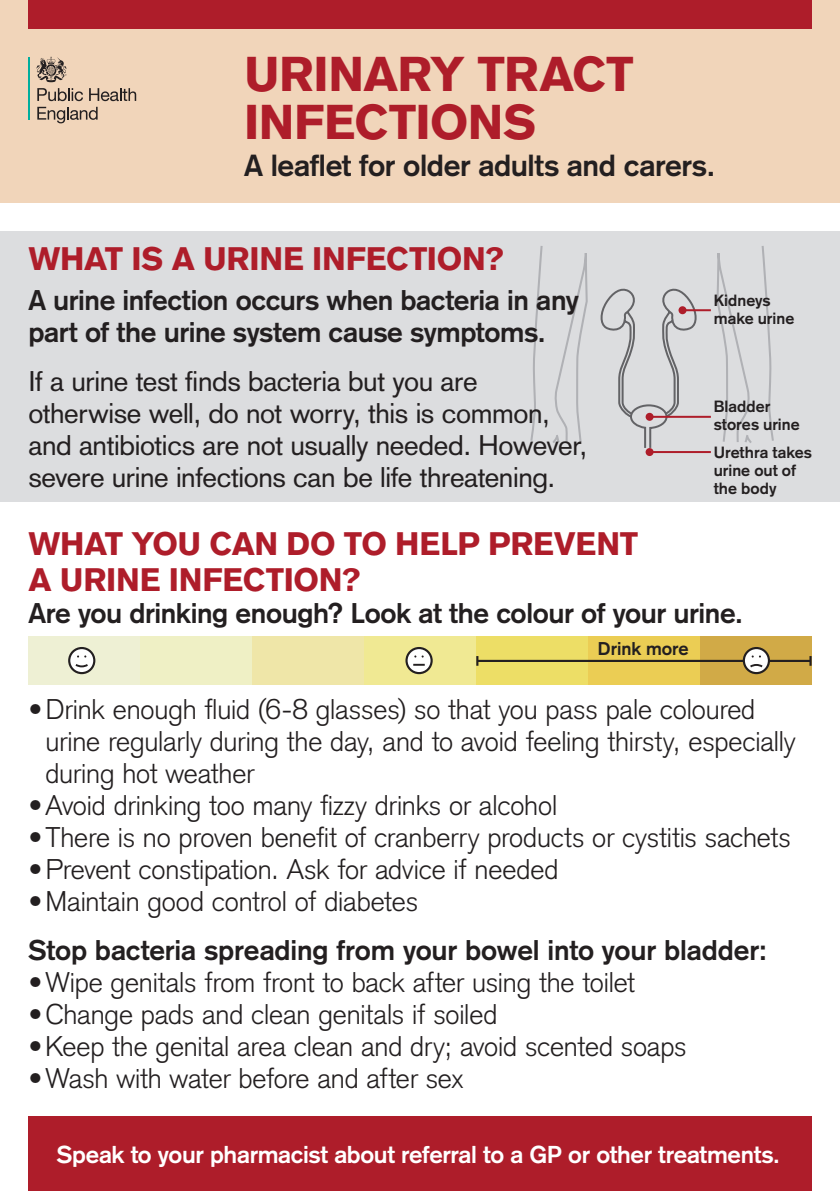
<style>
.page{position:relative;width:840px;height:1191px;background:#fff}
.page>*{position:absolute;margin:0;border:0;box-sizing:border-box;transform-origin:0 0}
.t1{font:900 48px/48px "Akzidenz Grotesk";letter-spacing:-.01em;color:#ae1d2a}
.t2{font:900 32px/36px "Akzidenz Grotesk";letter-spacing:-.01em;color:#ae1d2a}
.t3{font:700 30px "Akzidenz Grotesk";letter-spacing:-.015em;color:#231f20}
.t4{font:300 28px/32px "Akzidenz Grotesk";letter-spacing:-.005em;color:#231f20}
.t5{font:700 28px/32px "Akzidenz Grotesk";letter-spacing:-.01em;color:#231f20}
.t6{font:28px/32px "Akzidenz Grotesk";letter-spacing:-.015em;color:#231f20}
.t7{font:700 24px "Akzidenz Grotesk";letter-spacing:-.015em;color:#fff}
.t8{font:700 18.2px "Akzidenz Grotesk";letter-spacing:-.005em;color:#231f20}
.t9{font:700 16px/18px "Akzidenz Grotesk";color:#231f20}
</style>
<div class="page">
<div style="left:0;top:231px;width:839px;height:271px;background:#dcdddf"></div>
<div style="left:0;top:0;width:839px;height:203px;background:#f1d5ba"></div>
<svg style="left:716px;top:246px;width:58px;height:197px"></svg>
<svg style="left:530px;top:246px;width:58px;height:197px"></svg>
<div style="left:28px;top:636px;width:112px;height:49px;background:#eef0d4"></div>
<div style="left:140px;top:636px;width:112px;height:49px;background:#eff0c5"></div>
<div style="left:252px;top:636px;width:112px;height:49px;background:#efe6a8"></div>
<div style="left:364px;top:636px;width:111px;height:49px;background:#f0e993"></div>
<div style="left:475px;top:636px;width:112px;height:49px;background:#edde66"></div>
<div style="left:587px;top:636px;width:112px;height:49px;background:#ebcd54"></div>
<div style="left:699px;top:636px;width:112px;height:49px;background:#d1aa47"></div>
<svg style="left:69px;top:648px;width:25px;height:25px"></svg>
<div style="left:68px;top:647px;width:27px;height:27px;border:2px solid #231f20;border-radius:50%"></div>
<svg style="left:73px;top:655px;width:17px;height:13px"></svg>
<svg style="left:406px;top:648px;width:25px;height:25px"></svg>
<div style="left:405px;top:647px;width:27px;height:27px;border:2px solid #231f20;border-radius:50%"></div>
<svg style="left:413px;top:664px;width:11px;height:2px"></svg>
<hr style="left:477px;top:660px;width:333px;height:2px;background:#231f20">
<svg style="left:476px;top:656px;width:2px;height:10px"></svg>
<svg style="left:809px;top:656px;width:2px;height:10px"></svg>
<svg style="left:743px;top:648px;width:25px;height:25px"></svg>
<div style="left:742px;top:647px;width:27px;height:27px;border:2px solid #231f20;border-radius:50%"></div>
<svg style="left:747px;top:663px;width:17px;height:6px"></svg>
<svg style="left:600px;top:288px;width:99px;height:162px"></svg>
<hr style="left:682px;top:309px;width:28px;height:2px;background:#ae1d2a">
<div style="left:678px;top:306px;width:8px;height:8px;background:#ae1d2a;border-radius:50%"></div>
<hr style="left:649px;top:416px;width:61px;height:2px;background:#ae1d2a">
<div style="left:645px;top:413px;width:8px;height:8px;background:#ae1d2a;border-radius:50%"></div>
<hr style="left:649px;top:451px;width:61px;height:2px;background:#ae1d2a">
<div style="left:645px;top:448px;width:8px;height:8px;background:#ae1d2a;border-radius:50%"></div>
<div style="left:28px;top:0;width:783px;height:28px;background:#ae1d2a"></div>
<hr style="left:28px;top:57px;width:2px;height:63px;background:#00ae9e">
<svg style="left:36px;top:57px;width:31px;height:25px"></svg>
<svg style="left:37px;top:88px;width:46px;height:13px"></svg>
<svg style="left:89px;top:88px;width:47px;height:13px"></svg>
<svg style="left:37px;top:107px;width:60px;height:16px"></svg>
<div style="left:28px;top:1116px;width:783px;height:75px;background:#ae1d2a"></div>
<h1 class="t1" style="left:244px;top:49px;width:391px">URINARY TRACT<br>INFECTIONS</h1>
<p class="t3" style="left:244px;top:148px;width:472px">A leaflet for older adults and carers.</p>
<p class="t2" style="left:28px;top:241px;width:477px">WHAT IS A URINE INFECTION?</p>
<p class="t5" style="left:28px;top:284px;width:551px">A urine infection occurs when bacteria in any part of the urine system cause symptoms.</p>
<p class="t6" style="left:28px;top:365px;width:560px">If a urine test finds bacteria but you are otherwise well, do not worry, this is common, and antibiotics are not usually needed. However, severe urine infections can be life threatening.</p>
<p class="t2" style="left:28px;top:525px;width:611px">WHAT YOU CAN DO TO HELP PREVENT<br>A URINE INFECTION?</p>
<p class="t5" style="left:28px;top:596px;width:715px">Are you drinking enough? Look at the colour of your urine.</p>
<p class="t9" style="left:713px;top:291px;width:82px">Kidneys make urine</p>
<p class="t9" style="left:713px;top:397px;width:87px">Bladder stores urine</p>
<p class="t9" style="left:713px;top:443px;width:100px">Urethra takes urine out of the body</p>
<p class="t8" style="left:597px;top:637px;width:92px">Drink more</p>
<p class="t4" style="left:45px;top:693px;width:751px;text-indent:-17px">•Drink enough fluid (6-8 glasses) so that you pass pale coloured urine regularly during the day, and to avoid feeling thirsty, especially during hot weather</p>
<p class="t4" style="left:28px;top:789px;width:530px">•Avoid drinking too many fizzy drinks or alcohol</p>
<p class="t4" style="left:28px;top:821px;width:763px">•There is no proven benefit of cranberry products or cystitis sachets</p>
<p class="t4" style="left:28px;top:853px;width:531px">•Prevent constipation. Ask for advice if needed</p>
<p class="t4" style="left:28px;top:885px;width:391px">•Maintain good control of diabetes</p>
<p class="t5" style="left:28px;top:933px;width:739px">Stop bacteria spreading from your bowel into your bladder:</p>
<p class="t4" style="left:28px;top:966px;width:608px">•Wipe genitals from front to back after using the toilet</p>
<p class="t4" style="left:28px;top:998px;width:470px">•Change pads and clean genitals if soiled</p>
<p class="t4" style="left:28px;top:1030px;width:659px">•Keep the genital area clean and dry; avoid scented soaps</p>
<p class="t4" style="left:28px;top:1062px;width:436px">•Wash with water before and after sex</p>
<p class="t7" style="left:57px;top:1140px;width:724px">Speak to your pharmacist about referral to a GP or other treatments.</p>
</div>
